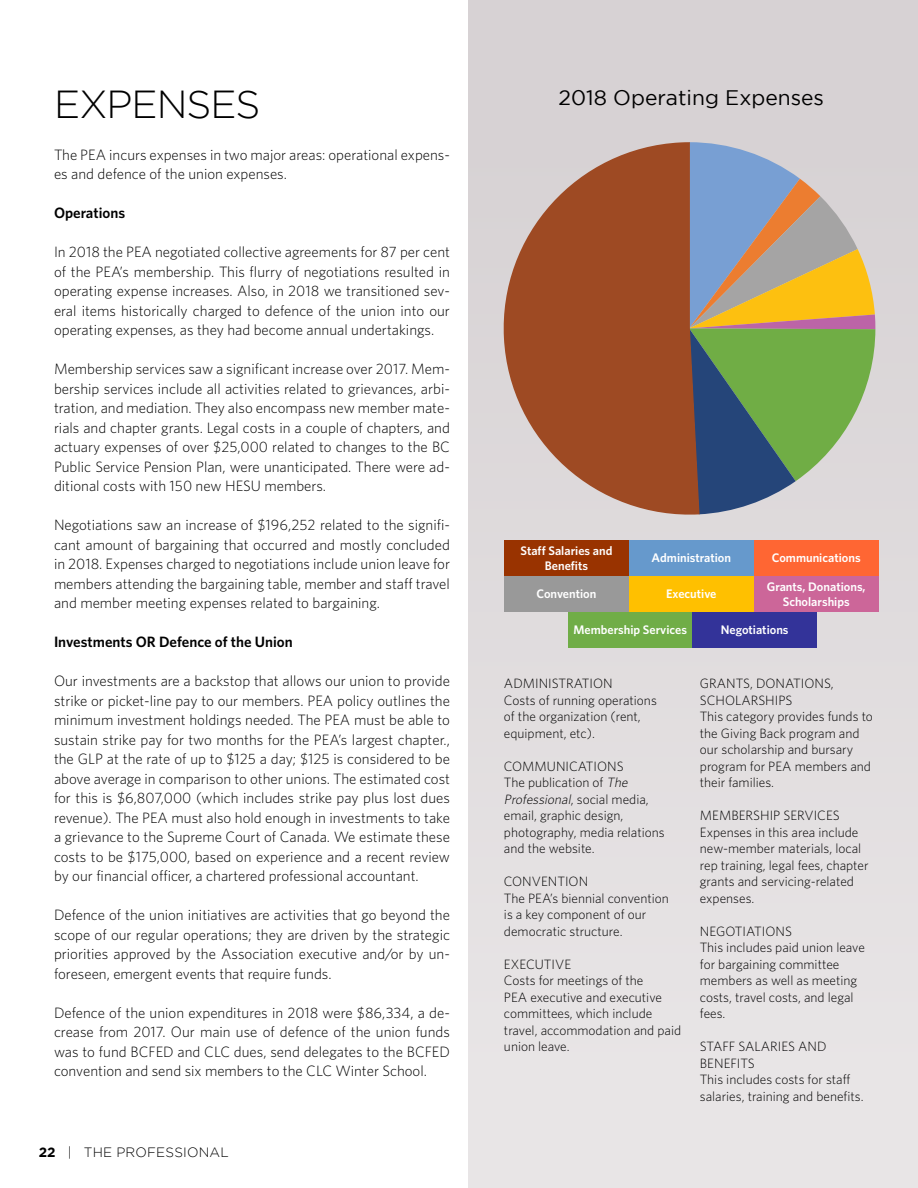
<style>
.page{position:relative;width:918px;height:1188px;background:#fff}
.page>*{position:absolute;margin:0;border:0;box-sizing:border-box;transform-origin:0 0}
.t1{font:300 39px "Gotham";letter-spacing:-.025em;color:#000}
.t2{font:21px "Gotham";color:#000}
.t3{font:300 15px/19.5px "Whitney";color:#000;text-align:justify}
.t4{font:600 15px "Whitney";color:#000}
.t5{font:300 13.5px/16.5px "Whitney";color:#000}
.t6{font:300 13.5px "Gotham";letter-spacing:.015em;color:#000}
.t7{font:600 12.45px/14.9px "Whitney";color:#fff;text-align:center}
.s1{font-weight:700}
.s2{font-style:italic}
</style>
<div class="page">
<div style="left:468px;top:0;width:450px;height:1188px;background:linear-gradient(to right,#e2dedf,#e1dedf)"></div>
<div style="left:504px;top:540px;width:125px;height:36px;background:#930"></div>
<div style="left:629px;top:540px;width:125px;height:36px;background:#69c"></div>
<div style="left:629px;top:576px;width:125px;height:36px;background:#ffc000"></div>
<div style="left:754px;top:576px;width:125px;height:36px;background:#c69"></div>
<div style="left:568px;top:612px;width:124px;height:36px;background:#70ad47"></div>
<div style="left:754px;top:540px;width:125px;height:36px;background:#f63"></div>
<div style="left:504px;top:576px;width:125px;height:36px;background:#999"></div>
<div style="left:692px;top:612px;width:125px;height:36px;background:#339"></div>
<svg style="left:700px;top:142px;width:175px;height:372px;background:#98a485"></svg>
<svg style="left:504px;top:142px;width:196px;height:373px;background:#a8684d"></svg>
<h1 class="t1" style="left:54px;top:83px;width:208px">EXPENSES</h1>
<p class="t3" style="left:54px;top:144px;width:398px">The PEA incurs expenses in two major areas: operational expens&shy;es and defence of the union expenses.</p>
<p class="t4" style="left:54px;top:204px;width:73px">Operations</p>
<p class="t3" style="left:54px;top:242px;width:398px">In 2018 the PEA negotiated collective agreements for 87 per cent of the PEA’s membership. This flurry of negotiations resulted in operating expense increases. Also, in 2018 we transitioned sev&shy;eral items historically charged to defence of the union into our operating expenses, as they had become annual undertakings.</p>
<p class="t3" style="left:54px;top:359px;width:398px">Membership services saw a significant increase over 2017. Mem&shy;bership services include all activities related to grievances, arbi&shy;tration, and mediation. They also encompass new member mate&shy;rials and chapter grants. Legal costs in a couple of chapters, and actuary expenses of over $25,000 related to changes to the BC Public Service Pension Plan, were unanticipated. There were ad&shy;ditional costs with 150 new HESU members.</p>
<p class="t3" style="left:54px;top:515px;width:398px">Negotiations saw an increase of $196,252 related to the signifi&shy;cant amount of bargaining that occurred and mostly concluded in 2018. Expenses charged to negotiations include union leave for members attending the bargaining table, member and staff travel and member meeting expenses related to bargaining.</p>
<p class="t4" style="left:54px;top:633px;width:240px">Investments OR Defence of the Union</p>
<p class="t3" style="left:54px;top:671px;width:398px">Our investments are a backstop that allows our union to provide strike or picket-line pay to our members. PEA policy outlines the minimum investment holdings needed. The PEA must be able to sustain strike pay for two months for the PEA’s largest chapter., the GLP at the rate of up to $125 a day; $125 is considered to be above average in comparison to other unions. The estimated cost for this is $6,807,000 (which includes strike pay plus lost dues revenue). The PEA must also hold enough in investments to take a grievance to the Supreme Court of Canada. We estimate these costs to be $175,000, based on experience and a recent review by our financial officer, a chartered professional accountant.</p>
<p class="t3" style="left:54px;top:905px;width:398px">Defence of the union initiatives are activities that go beyond the scope of our regular operations; they are driven by the strategic priorities approved by the Association executive and/or by un&shy;foreseen, emergent events that require funds.</p>
<p class="t3" style="left:54px;top:1002px;width:398px">Defence of the union expenditures in 2018 were $86,334, a de&shy;crease from 2017. Our main use of defence of the union funds was to fund BCFED and CLC dues, send delegates to the BCFED convention and send six members to the CLC Winter School.</p>
<p class="t6" style="left:39px;top:1145px;width:192px"><span class="s1">22</span> | THE PROFESSIONAL</p>
<h2 class="t2" style="left:559px;top:86px;width:267px">2018 Operating Expenses</h2>
<p class="t7" style="left:520px;top:543px;width:94px">Staff Salaries and<br>Benefits</p>
<p class="t7" style="left:652px;top:550px;width:81px">Administration</p>
<p class="t7" style="left:666px;top:586px;width:52px">Executive</p>
<p class="t7" style="left:767px;top:579px;width:100px">Grants, Donations,<br>Scholarships</p>
<p class="t7" style="left:573px;top:622px;width:115px">Membership Services</p>
<p class="t7" style="left:772px;top:550px;width:90px">Communications</p>
<p class="t7" style="left:536px;top:586px;width:61px">Convention</p>
<p class="t7" style="left:721px;top:622px;width:69px">Negotiations</p>
<p class="t5" style="left:504px;top:675px;width:154px">ADMINISTRATION<br>Costs of running operations of the organization (rent, equipment, etc).</p>
<p class="t5" style="left:504px;top:758px;width:162px">COMMUNICATIONS<br>The publication of <span class="s2">The<br>Professional</span>, s o c i a l m e d i a , email, graphic design, photography, media relations and the website.</p>
<p class="t5" style="left:504px;top:873px;width:166px">CONVENTION<br>The PEA’s biennial convention is a key component of our democratic structure.</p>
<p class="t5" style="left:504px;top:956px;width:179px">EXECUTIVE<br>Costs for meetings of the<br>PEA executive and executive committees, which include travel, accommodation and paid union leave.</p>
<p class="t5" style="left:700px;top:675px;width:175px">GRANTS, DONATIONS,<br>SCHOLARSHIPS<br>This category provides funds to the Giving Back program and our scholarship and bursary program for PEA members and their families.</p>
<p class="t5" style="left:700px;top:807px;width:170px">MEMBERSHIP SERVICES<br>Expenses in this area include new-member materials, local rep training, legal fees, chapter grants and servicing-related expenses.</p>
<p class="t5" style="left:700px;top:922px;width:167px">NEGOTIATIONS<br>This includes paid union leave for bargaining committee members as well as meeting costs, travel costs, and legal fees.</p>
<p class="t5" style="left:700px;top:1038px;width:165px">STAFF SALARIES AND<br>BENEFITS<br>This includes costs for staff salaries, training and benefits.</p>
</div>
